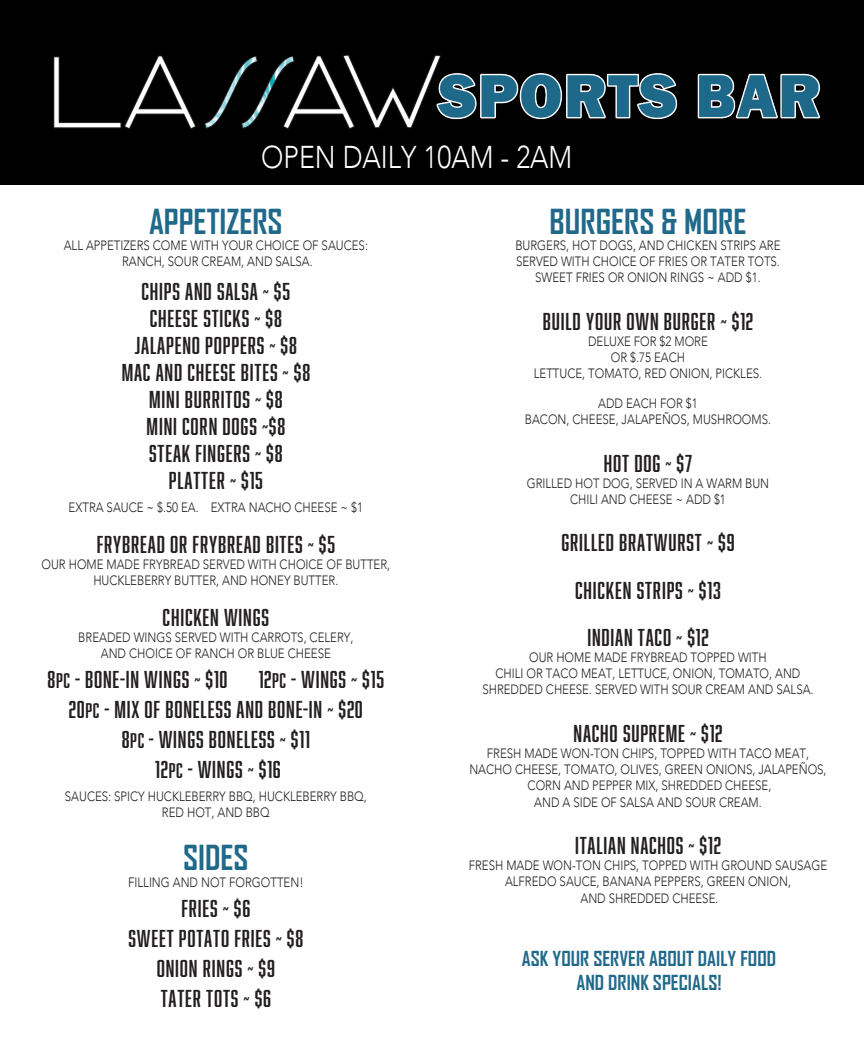
<style>
.page{position:relative;width:864px;height:1044px;background:#fff}
.page>*{position:absolute;margin:0;border:0;box-sizing:border-box;transform-origin:0 0}
.t1{font:700 33px "Agency FB";color:#20698a}
.t2{font:300 31.5px "Avenir LT";color:#fff;scale:.85 1}
.t3{font:22.5px/27px "Abolition";letter-spacing:.035em;color:#231f20;text-align:center;scale:1.05 1}
.t4{font:700 19.8px/23.7px "Agency FB";color:#20698a;text-align:center}
.t5{font:300 13.5px/16.2px "Avenir LT";color:#231f20;text-align:center;scale:.85 1}
.s1{font-size:19.5px}
</style>
<div class="page">
<div style="left:0;top:0;width:864px;height:185px;background:#000"></div>
<img style="left:53px;top:55px;width:768px;height:74px">
<h2 class="t2" style="left:261px;top:138px;width:368px">OPEN DAILY 10AM - 2AM</h2>
<p class="t1" style="left:149px;top:201px;width:135px">APPETIZERS</p>
<p class="t5" style="left:64px;top:237px;width:359px">ALL APPETIZERS COME WITH YOUR CHOICE OF SAUCES:<br>RANCH, SOUR CREAM, AND SALSA.</p>
<p class="t3" style="left:122px;top:277px;width:181px">CHIPS AND SALSA ~ $5<br>CHEESE STICKS ~ $8<br>JALAPENO POPPERS ~ $8<br>MAC AND CHEESE BITES ~ $8<br>MINI BURRITOS ~ $8<br>MINI CORN DOGS ~$8<br>STEAK FINGERS ~ $8<br>PLATTER ~ $15</p>
<p class="t5" style="left:69px;top:499px;width:348px">EXTRA SAUCE ~ $.50 EA. EXTRA NACHO CHEESE ~ $1</p>
<p class="t3" style="left:97px;top:530px;width:229px">FRYBREAD OR FRYBREAD BITES ~ $5</p>
<p class="t5" style="left:42px;top:556px;width:412px">OUR HOME MADE FRYBREAD SERVED WITH CHOICE OF BUTTER,<br>HUCKLEBERRY BUTTER, AND HONEY BUTTER.</p>
<p class="t3" style="left:163px;top:603px;width:103px">CHICKEN WINGS</p>
<p class="t5" style="left:78px;top:629px;width:325px">BREADED WINGS SERVED WITH CARROTS, CELERY,<br>AND CHOICE OF RANCH OR BLUE CHEESE</p>
<p class="t3" style="left:48px;top:665px;width:173px">8<span class="s1">PC</span> - BONE-IN WINGS ~ $10</p>
<p class="t3" style="left:259px;top:665px;width:121px">12<span class="s1">PC</span> - WINGS ~ $15</p>
<p class="t3" style="left:69px;top:695px;width:282px">20<span class="s1">PC</span> - MIX OF BONELESS AND BONE-IN ~ $20</p>
<p class="t3" style="left:122px;top:725px;width:181px">8<span class="s1">PC</span> - WINGS BONELESS ~ $11</p>
<p class="t3" style="left:155px;top:755px;width:121px">12<span class="s1">PC</span> - WINGS ~ $16</p>
<p class="t5" style="left:65px;top:788px;width:357px">SAUCES: SPICY HUCKLEBERRY BBQ, HUCKLEBERRY BBQ,<br>RED HOT, AND BBQ</p>
<p class="t1" style="left:183px;top:837px;width:67px">SIDES</p>
<p class="t5" style="left:128px;top:873px;width:208px">FILLING AND NOT FORGOTTEN!</p>
<p class="t3" style="left:128px;top:892px;width:168px;line-height:30px">FRIES ~ $6<br>SWEET POTATO FRIES ~ $8<br>ONION RINGS ~ $9<br>TATER TOTS ~ $6</p>
<p class="t1" style="left:550px;top:201px;width:198px">BURGERS &amp; MORE</p>
<p class="t5" style="left:515px;top:237px;width:313px">BURGERS, HOT DOGS, AND CHICKEN STRIPS ARE<br>SERVED WITH CHOICE OF FRIES OR TATER TOTS.<br>SWEET FRIES OR ONION RINGS ~ ADD $1.</p>
<p class="t3" style="left:543px;top:307px;width:202px">BUILD YOUR OWN BURGER ~ $12</p>
<p class="t5" style="left:534px;top:333px;width:270px">DELUXE FOR $2 MORE<br>OR $.75 EACH<br>LETTUCE, TOMATO, RED ONION, PICKLES.</p>
<p class="t5" style="left:525px;top:395px;width:291px">ADD EACH FOR $1<br>BACON, CHEESE, JALAPEÑOS, MUSHROOMS.</p>
<p class="t3" style="left:604px;top:449px;width:86px">HOT DOG ~ $7</p>
<p class="t5" style="left:527px;top:475px;width:287px">GRILLED HOT DOG, SERVED IN A WARM BUN<br>CHILI AND CHEESE ~ ADD $1</p>
<p class="t3" style="left:561px;top:528px;width:166px">GRILLED BRATWURST ~ $9</p>
<p class="t3" style="left:575px;top:576px;width:140px">CHICKEN STRIPS ~ $13</p>
<p class="t3" style="left:587px;top:623px;width:117px">INDIAN TACO ~ $12</p>
<p class="t5" style="left:482px;top:649px;width:391px">OUR HOME MADE FRYBREAD TOPPED WITH<br>CHILI OR TACO MEAT, LETTUCE, ONION, TOMATO, AND<br>SHREDDED CHEESE. SERVED WITH SOUR CREAM AND SALSA.</p>
<p class="t3" style="left:574px;top:719px;width:143px">NACHO SUPREME ~ $12</p>
<p class="t5" style="left:469px;top:745px;width:422px">FRESH MADE WON-TON CHIPS, TOPPED WITH TACO MEAT, NACHO CHEESE, TOMATO, OLIVES, GREEN ONIONS, JALAPEÑOS, CORN AND PEPPER MIX, SHREDDED CHEESE,<br>AND A SIDE OF SALSA AND SOUR CREAM.</p>
<p class="t3" style="left:575px;top:831px;width:141px">ITALIAN NACHOS ~ $12</p>
<p class="t5" style="left:469px;top:857px;width:423px">FRESH MADE WON-TON CHIPS, TOPPED WITH GROUND SAUSAGE<br>ALFREDO SAUCE, BANANA PEPPERS, GREEN ONION,<br>AND SHREDDED CHEESE.</p>
<p class="t4" style="left:522px;top:946px;width:256px">ASK YOUR SERVER ABOUT DAILY FOOD<br>AND DRINK SPECIALS!</p>
</div>
